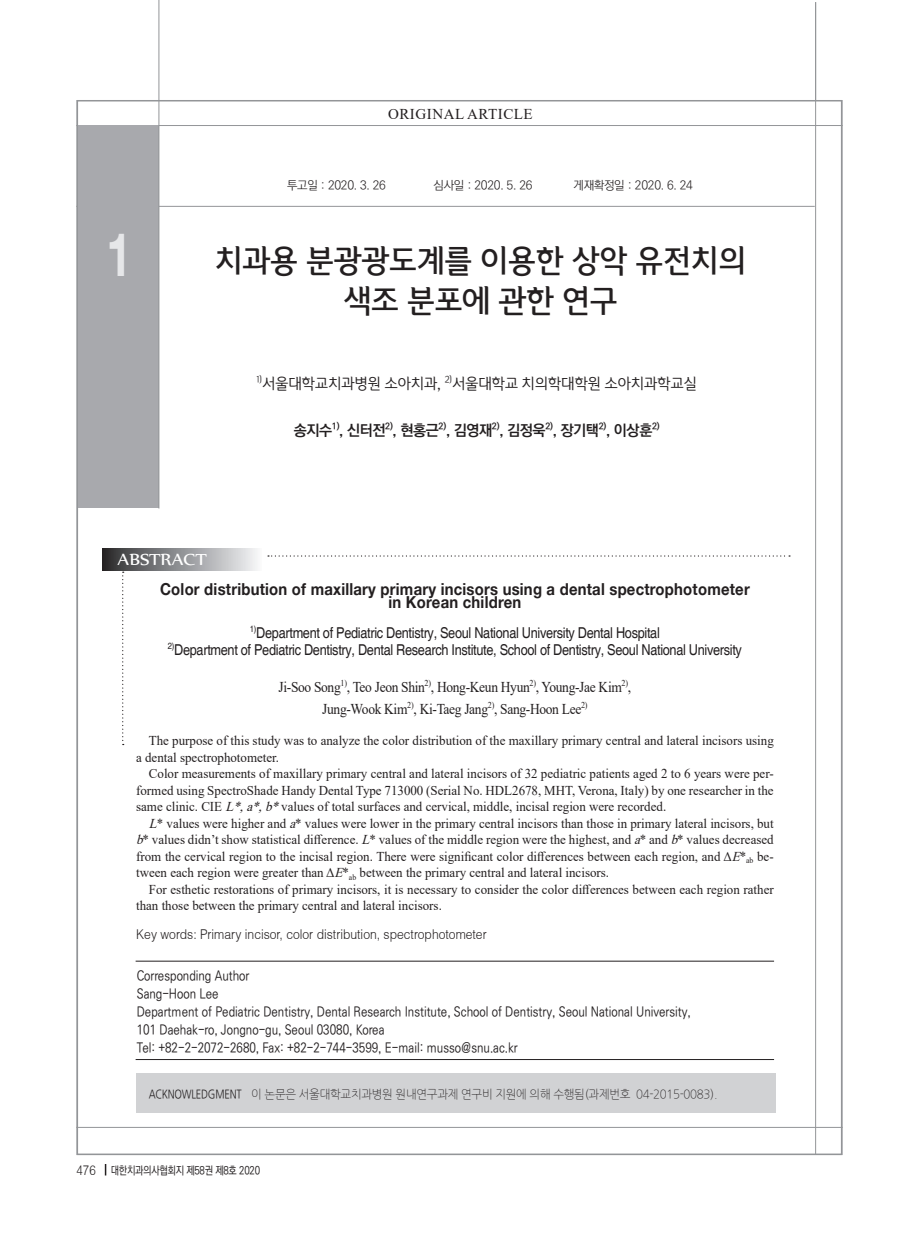
<style>
.page{position:relative;width:919px;height:1238px;background:#fff}
.page>*{position:absolute;margin:0;border:0;box-sizing:border-box;transform-origin:0 0}
.t1{font:700 60px "Helvetica 75";color:#e6e7e9;scale:.75 1}
.제목{font:500 31.5px "Auction Gothic";letter-spacing:-.025em;color:#231f20;scale:.95 1}
.t2{font:19.5px "Nyala";color:#fff;scale:1.1 1}
.초록제목{font:700 16.5px "Helvetica 75";letter-spacing:.015em;color:#231f20;scale:.9 1}
.초록-학교_교실{font:15px "Helvetica";letter-spacing:-.025em;color:#231f20;scale:.85 1}
.초록-이름{font:15px "Times New Roman";letter-spacing:-.025em;color:#231f20;scale:.9 1}
.이름_국문{font:15px "Ko Pub World Dotum PB";letter-spacing:-.025em;color:#231f20}
.학교_교실{font:300 15px "Auction Gothic";letter-spacing:-.025em;color:#231f20;scale:.95 1}
.초록-이름-2{font:15px "Times New Roman";letter-spacing:.035em;color:#231f20}
.초록-본문{font:13.5px/16.5px "Times New Roman";color:#231f20;scale:.96 1}
.t3{font:13.5px "Ko Pub World Dotum PM";color:#231f20;scale:.85 1}
.키워드{font:300 13.5px "Helvetica";color:#231f20;scale:.9 1}
.t4{font:12px "Nanum Gothic OTF Light";letter-spacing:-.025em;color:#231f20;scale:.95 1}
.t5{font:12px "Ko Pub World Dotum PL";letter-spacing:-.025em;color:#231f20}
.t6{font:11.25px "Ko Pub World Dotum PM";letter-spacing:-.025em;color:#231f20;scale:.85 1}
.s1{font-style:italic}
.s2{font-family:"Nanum Gothic OTF"}
.s3{font-family:"Helvetica";font-weight:300;font-size:13.5px}
</style>
<div class="page">
<div style="left:77px;top:100px;width:765px;height:1054px;background:#fff;border:2px solid #939598"></div>
<hr style="left:815px;top:2px;width:1px;height:1152px;background:#939598">
<hr style="left:77px;top:125px;width:765px;height:1px;background:#939598">
<hr style="left:77px;top:1127px;width:765px;height:1px;background:#939598">
<hr style="left:77px;top:206px;width:737px;height:1px;background:#939598">
<div style="left:78px;top:125px;width:81px;height:383px;background:#a8a9ad"></div>
<hr style="left:159px;top:0;width:1px;height:508px;background:#939598">
<svg style="left:122px;top:571px;width:2px;height:174px"></svg>
<hr style="left:136px;top:960px;width:638px;height:1px;background:#231f20">
<hr style="left:136px;top:1059px;width:638px;height:1px;background:#231f20">
<div style="left:102px;top:549px;width:159px;height:21px;background:linear-gradient(to right,#2c2c2e,#f7f9fb)"></div>
<div style="left:136px;top:1073px;width:639px;height:40px;background:#d1d2d4"></div>
<p class="초록-이름-2" style="left:388px;top:104px;width:146px">ORIGINAL ARTICLE</p>
<p class="t1" style="left:107px;top:217px;width:35px">1</p>
<p class="t5" style="left:287px;top:177px;width:100px">투고일：2020. 3. 26</p>
<p class="t5" style="left:433px;top:177px;width:100px">심사일：2020. 5. 26</p>
<p class="t5" style="left:573px;top:177px;width:121px">게재확정일：2020. 6. 24</p>
<p class="제목" style="left:214px;top:244px;width:561px">치과용 분광광도계를 이용한 상악 유전치의</p>
<p class="제목" style="left:343px;top:285px;width:291px">색조 분포에 관한 연구</p>
<p class="학교_교실" style="left:256px;top:376px;width:465px"><sup>1)</sup>서울대학교치과병원 소아치과, <sup>2)</sup>서울대학교 치의학대학원 소아치과학교실</p>
<p class="이름_국문" style="left:294px;top:419px;width:367px">송지수<sup>1)</sup>, 신터전<sup>2)</sup>, 현홍근<sup>2)</sup>, 김영재<sup>2)</sup>, 김정욱<sup>2)</sup>, 장기택<sup>2)</sup>, 이상훈<sup>2)</sup></p>
<p class="t2" style="left:118px;top:548px;width:83px">ABSTRACT</p>
<p class="초록제목" style="left:160px;top:578px;width:656px">Color distribution of maxillary primary incisors using a dental spectrophotometer</p>
<p class="초록제목" style="left:388px;top:592px;width:149px">in Korean children</p>
<p class="초록-학교_교실" style="left:250px;top:624px;width:484px"><sup>1)</sup>Department of Pediatric Dentistry, Seoul National University Dental Hospital</p>
<p class="초록-학교_교실" style="left:168px;top:640px;width:677px"><sup>2)</sup>Department of Pediatric Dentistry, Dental Research Institute, School of Dentistry, Seoul National University</p>
<p class="초록-이름" style="left:278px;top:676px;width:393px">Ji-Soo Song<sup>1)</sup>, Teo Jeon Shin<sup>2)</sup>, Hong-Keun Hyun<sup>2)</sup>, Young-Jae Kim<sup>2)</sup>,</p>
<p class="초록-이름" style="left:322px;top:698px;width:296px">Jung-Wook Kim<sup>2)</sup>, Ki-Taeg Jang<sup>2)</sup>, Sang-Hoon Lee<sup>2)</sup></p>
<p class="초록-본문" style="left:136px;top:732px;width:665px;text-indent:13px">The purpose of this study was to analyze the color distribution of the maxillary primary central and lateral incisors using a dental spectrophotometer.</p>
<p class="초록-본문" style="left:136px;top:765px;width:665px;text-align:justify;text-indent:13px">Color measurements of maxillary primary central and lateral incisors of 32 pediatric patients aged 2 to 6 years were per&shy;formed using SpectroShade Handy Dental Type 713000 (Serial No. HDL2678, MHT, Verona, Italy) by one researcher in the same clinic. CIE <span class="s1">L*,a*,b*</span>values of total surfaces and cervical, middle, incisal region were recorded.</p>
<p class="초록-본문" style="left:136px;top:814px;width:665px;text-align:justify;text-indent:13px"><span class="s1">L</span>* values were higher and <span class="s1">a</span>* values were lower in the primary central incisors than those in primary lateral incisors, but <span class="s1">b</span>* values didn’t show statistical difference. <span class="s1">L</span>* values of the middle region were the highest, and <span class="s1">a</span>* and <span class="s1">b</span>* values decreased from the cervical region to the incisal region. There were significant color differences between each region, and Δ<span class="s1">E</span>*<sub>ab</sub> be&shy;tween each region were greater than Δ<span class="s1">E</span>*<sub>ab</sub> between the primary central and lateral incisors.</p>
<p class="초록-본문" style="left:136px;top:880px;width:665px;text-indent:13px">For esthetic restorations of primary incisors, it is necessary to consider the color differences between each region rather than those between the primary central and lateral incisors.</p>
<p class="키워드" style="left:136px;top:925px;width:391px">Key words: Primary incisor, color distribution, spectrophotometer</p>
<p class="t3" style="left:137px;top:966px;width:134px">Corresponding Author</p>
<p class="t3" style="left:137px;top:984px;width:98px">Sang-Hoon Lee</p>
<p class="t3" style="left:137px;top:1002px;width:653px">Department of Pediatric Dentistry, Dental Research Institute, School of Dentistry, Seoul National University,</p>
<p class="t3" style="left:137px;top:1020px;width:293px">101 Daehak-ro, Jongno-gu, Seoul 03080, Korea</p>
<p class="t3" style="left:137px;top:1038px;width:450px">Tel: +82-2-2072-2680, Fax: +82-2-744-3599, E-mail: musso@snu.ac.kr</p>
<p class="t4" style="left:149px;top:1088px;width:600px"><span class="s2">ACKNOWLEDGMENT</span> 이 논문은 서울대학교치과병원 원내연구과제 연구비 지원에 의해 수행됨(과제번호 04-2015-0083).</p>
<p class="t6" style="left:77px;top:1162px;width:217px"><span class="s3">476</span> 대한치과의사협회지 제58권 제8호 2020</p>
</div>
